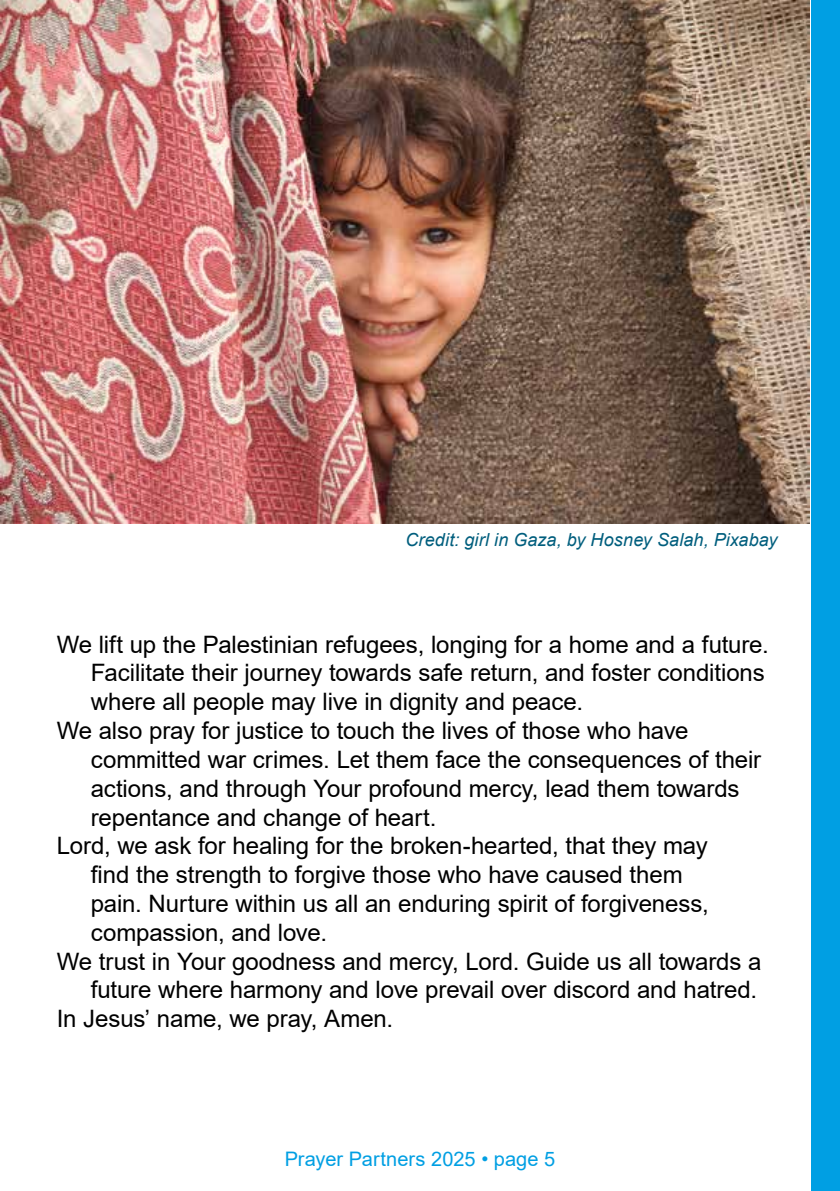
<style>
.page{position:relative;width:840px;height:1191px;background:#fff}
.page>*{position:absolute;margin:0;border:0;box-sizing:border-box;transform-origin:0 0}
.t1{font:24px "Arial";letter-spacing:-.005em;color:#000}
.t2{font:20px "Arial";letter-spacing:.005em;color:#009fe3}
.t3{font:italic 18px "Arial";letter-spacing:.005em;color:#005e7d}
</style>
<div class="page">
<div style="left:811px;top:0;width:28px;height:1191px;background:#009fe3"></div>
<img style="left:0;top:0;width:809px;height:523px">
<p class="t3" style="left:405px;top:528px;width:373px">Credit: girl in Gaza, by Hosney Salah, Pixabay</p>
<p class="t1" style="left:57px;top:627px;width:713px">We lift up the Palestinian refugees, longing for a home and a future.</p>
<p class="t1" style="left:91px;top:656px;width:675px">Facilitate their journey towards safe return, and foster conditions</p>
<p class="t1" style="left:91px;top:685px;width:493px">where all people may live in dignity and peace.</p>
<p class="t1" style="left:57px;top:714px;width:633px">We also pray for justice to touch the lives of those who have</p>
<p class="t1" style="left:91px;top:743px;width:671px">committed war crimes. Let them face the consequences of their</p>
<p class="t1" style="left:91px;top:771px;width:650px">actions, and through Your profound mercy, lead them towards</p>
<p class="t1" style="left:91px;top:800px;width:347px">repentance and change of heart.</p>
<p class="t1" style="left:57px;top:829px;width:652px">Lord, we ask for healing for the broken-hearted, that they may</p>
<p class="t1" style="left:91px;top:858px;width:593px">find the strength to forgive those who have caused them</p>
<p class="t1" style="left:91px;top:887px;width:619px">pain. Nurture within us all an enduring spirit of forgiveness,</p>
<p class="t1" style="left:91px;top:915px;width:237px">compassion, and love.</p>
<p class="t1" style="left:57px;top:944px;width:705px">We trust in Your goodness and mercy, Lord. Guide us all towards a</p>
<p class="t1" style="left:91px;top:973px;width:667px">future where harmony and love prevail over discord and hatred.</p>
<p class="t1" style="left:57px;top:1002px;width:338px">In Jesus’ name, we pray, Amen.</p>
<p class="t2" style="left:284px;top:1145px;width:272px">Prayer Partners 2025 • page 5</p>
</div>
